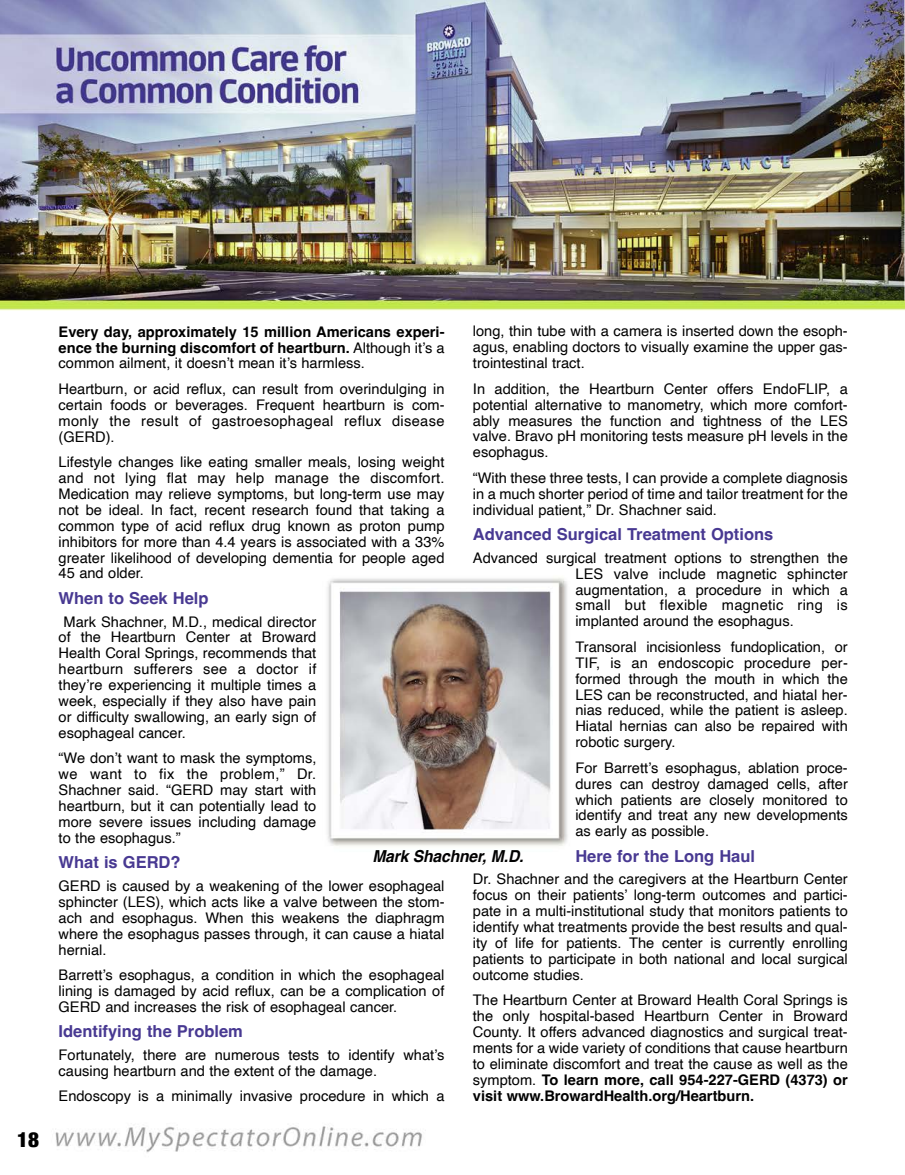
<style>
.page{position:relative;width:905px;height:1175px;background:#fff}
.page>*{position:absolute;margin:0;border:0;box-sizing:border-box;transform-origin:0 0}
.t1{font:900 condensed 21px "Helvetica Neue";color:#000}
.t2{font:700 16.5px "Helvetica";color:#483992}
.t3{font:italic 700 16.5px "Helvetica";letter-spacing:-.01em;color:#000;scale:.95 1}
.t4{font:14.7px/15.9px "Helvetica";color:#000;text-align:justify}
.t5{font:700 14.7px/15.9px "Helvetica";color:#000;text-align:justify}
.s1{font-weight:700}
.s2{font-weight:400}
</style>
<div class="page">
<img style="left:0;top:0;width:904px;height:1153px">
<h1 class="t1" style="left:17px;top:1126px;width:23px">18</h1>
<p class="t4" style="left:473px;top:324px;width:376px">long, thin tube with a camera is inserted down the esoph&shy;agus, enabling doctors to visually examine the upper gas&shy;trointestinal tract.</p>
<p class="t4" style="left:473px;top:382px;width:376px">In addition, the Heartburn Center offers EndoFLIP, a potential alternative to manometry, which more comfort&shy;ably measures the function and tightness of the LES valve. Bravo pH monitoring tests measure pH levels in the esophagus.</p>
<p class="t4" style="left:473px;top:471px;width:376px">“With these three tests, I can provide a complete diagnosis in a much shorter period of time and tailor treatment for the individual patient,” Dr. Shachner said.</p>
<p class="t2" style="left:473px;top:527px;width:302px">Advanced Surgical Treatment Options</p>
<p class="t4" style="left:575px;top:551px;width:274px;text-indent:-102px">Advanced surgical treatment options to strengthen the LES valve include magnetic sphincter augmentation, a procedure in which a small but flexible magnetic ring is implanted around the esophagus.</p>
<p class="t4" style="left:575px;top:640px;width:274px">Transoral incisionless fundoplication, or TIF, is an endoscopic procedure per&shy;formed through the mouth in which the LES can be reconstructed, and hiatal her&shy;nias reduced, while the patient is asleep.<br>Hiatal hernias can also be repaired with robotic surgery.</p>
<p class="t4" style="left:575px;top:760px;width:274px">For Barrett’s esophagus, ablation proce&shy;dures can destroy damaged cells, after which patients are closely monitored to identify and treat any new developments as early as possible.</p>
<p class="t2" style="left:575px;top:849px;width:181px">Here for the Long Haul</p>
<p class="t4" style="left:473px;top:872px;width:376px">Dr. Shachner and the caregivers at the Heartburn Center focus on their patients’ long-term outcomes and partici&shy;pate in a multi-institutional study that monitors patients to identify what treatments provide the best results and qual&shy;ity of life for patients. The center is currently enrolling patients to participate in both national and local surgical outcome studies.</p>
<p class="t4" style="left:473px;top:993px;width:376px">The Heartburn Center at Broward Health Coral Springs is the only hospital-based Heartburn Center in Broward County. It offers advanced diagnostics and surgical treat&shy;ments for a wide variety of conditions that cause heartburn to eliminate discomfort and treat the cause as well as the symptom. <span class="s1">To learn more, call 954-227-GERD (4373) or visit www.BrowardHealth.org/Heartburn.</span></p>
<p class="t5" style="left:59px;top:325px;width:387px">Every day, approximately 15 million Americans experi&shy;ence the burning discomfort of heartburn. <span class="s2">Although it’s a common ailment, it doesn’t mean it’s harmless.</span></p>
<p class="t4" style="left:59px;top:382px;width:387px">Heartburn, or acid reflux, can result from overindulging in certain foods or beverages. Frequent heartburn is com&shy;monly the result of gastroesophageal reflux disease (GERD).</p>
<p class="t4" style="left:59px;top:455px;width:387px">Lifestyle changes like eating smaller meals, losing weight and not lying flat may help manage the discomfort.<br>Medication may relieve symptoms, but long-term use may not be ideal. In fact, recent research found that taking a common type of acid reflux drug known as proton pump inhibitors for more than 4.4 years is associated with a 33% greater likelihood of developing dementia for people aged 45 and older.</p>
<p class="t2" style="left:59px;top:591px;width:151px">When to Seek Help</p>
<p class="t4" style="left:59px;top:614px;width:259px;text-indent:5px">Mark Shachner, M.D., medical director of the Heartburn Center at Broward Health Coral Springs, recommends that heartburn sufferers see a doctor if they’re experiencing it multiple times a week, especially if they also have pain or difficulty swallowing, an early sign of esophageal cancer.</p>
<p class="t4" style="left:59px;top:751px;width:259px">“We don’t want to mask the symptoms, we want to fix the problem,” Dr.<br>Shachner said. “GERD may start with heartburn, but it can potentially lead to more severe issues including damage to the esophagus.”</p>
<p class="t2" style="left:59px;top:855px;width:123px">What is GERD?</p>
<p class="t4" style="left:59px;top:879px;width:387px">GERD is caused by a weakening of the lower esophageal sphincter (LES), which acts like a valve between the stom&shy;ach and esophagus. When this weakens the diaphragm where the esophagus passes through, it can cause a hiatal hernial.</p>
<p class="t4" style="left:59px;top:968px;width:387px">Barrett’s esophagus, a condition in which the esophageal lining is damaged by acid reflux, can be a complication of GERD and increases the risk of esophageal cancer.</p>
<p class="t2" style="left:59px;top:1024px;width:186px">Identifying the Problem</p>
<p class="t4" style="left:59px;top:1048px;width:387px">Fortunately, there are numerous tests to identify what’s causing heartburn and the extent of the damage.</p>
<p class="t4" style="left:59px;top:1089px;width:387px">Endoscopy is a minimally invasive procedure in which a</p>
<p class="t3" style="left:372px;top:849px;width:161px">Mark Shachner, M.D.</p>
</div>
